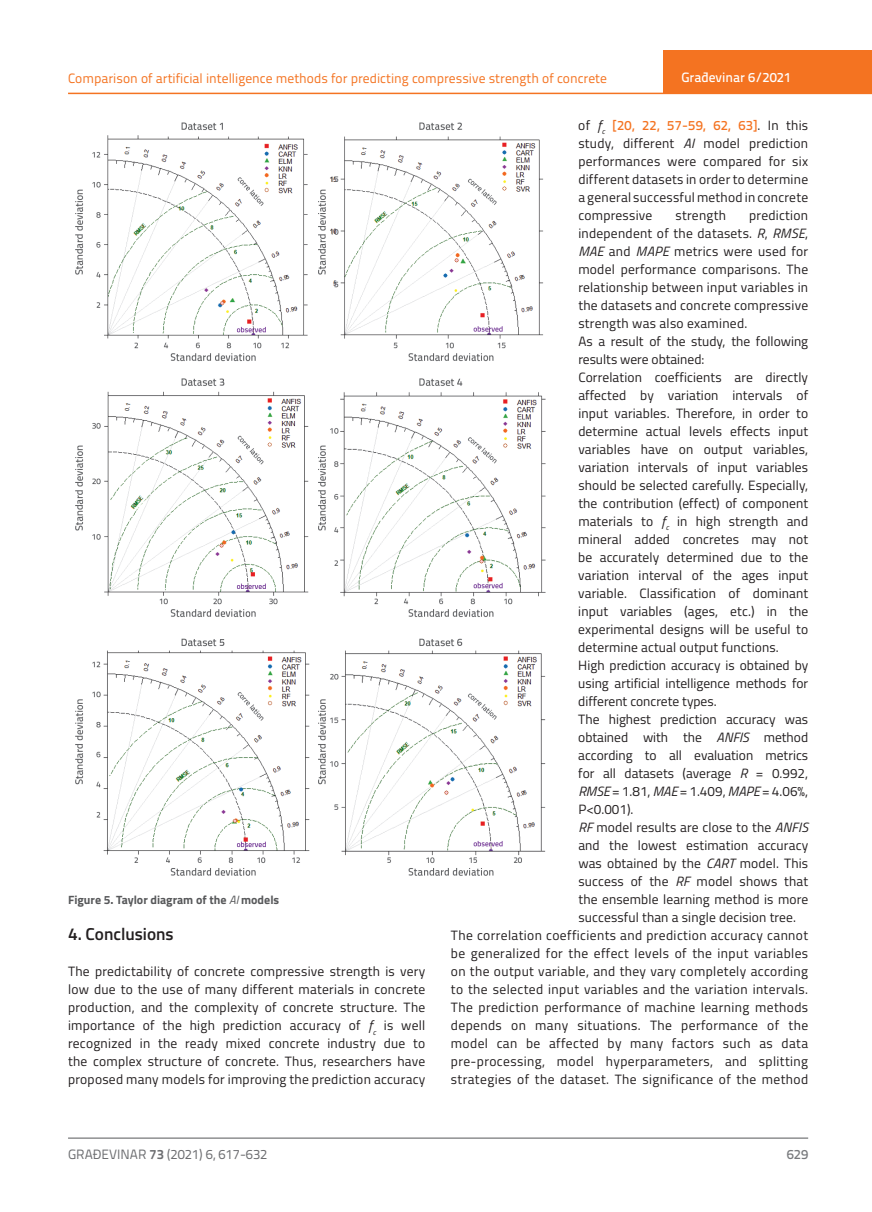
<style>
.page{position:relative;width:872px;height:1212px;background:#fff}
.page>*{position:absolute;margin:0;border:0;box-sizing:border-box;transform-origin:0 0}
.t1{font:600 17.25px "Titillium";color:#231f20}
.t2{font:13.5px/18px "Titillium";letter-spacing:.01em;color:#231f20;text-align:justify}
.t3{font:13.5px "Titillium";letter-spacing:.03em;color:#231f20}
.t4{font:13.5px "Titillium Text 22 L";color:#f47321}
.t5{font:500 13.5px "Titillium Text 22 L";letter-spacing:.02em;color:#f47321}
.t6{font:13.5px "Titillium Text 22 L";color:#6c6d70}
.t7{font:500 13.5px "Titillium Text 22 L";color:#fff}
.t8{font:500 13.5px "Titillium Text 22 L";color:#787a7d}
.t9{font:700 12px "Titillium";color:#57585a}
.s1{font-weight:400;font-style:italic}
.s2{font-style:italic}
.s3{font-family:"Titillium";font-weight:400;color:#231f20}
.s4{font-family:"Titillium";font-weight:400;font-style:italic;color:#231f20}
.s5{font-weight:700}
</style>
<div class="page">
<hr style="left:68px;top:93px;width:804px;height:1px;background:#f47321">
<div style="left:663px;top:50px;width:209px;height:44px;background:#f47321"></div>
<hr style="left:68px;top:1138px;width:740px;height:1px;background:#57585a">
<img style="left:75px;top:122px;width:471px;height:754px">
<p class="t4" style="left:68px;top:68px;width:540px">Comparison of artificial intelligence methods for predicting compressive strength of concrete</p>
<p class="t7" style="left:681px;top:67px;width:111px">Građevinar 6/2021</p>
<p class="t9" style="left:68px;top:891px;width:213px">Figure 5. Taylor diagram of the <span class="s1">AI</span> models</p>
<p class="t1" style="left:68px;top:921px;width:107px">4. Conclusions</p>
<p class="t2" style="left:68px;top:962px;width:359px">The predictability of concrete compressive strength is very low due to the use of many different materials in concrete production, and the complexity of concrete structure. The importance of the high prediction accuracy of <span class="s2">f</span><sub>c</sub> is well recognized in the ready mixed concrete industry due to the complex structure of concrete. Thus, researchers have proposed many models for improving the prediction accuracy</p>
<p class="t5" style="left:578px;top:115px;width:231px"><span class="s3">of</span> <span class="s4">f</span><sub>c</sub> [20, 22, 57-59, 62, 63]<span class="s3">. In this</span></p>
<p class="t2" style="left:578px;top:133px;width:231px">study, different <span class="s2">AI</span> model prediction performances were compared for six different datasets in order to determine a general successful method in concrete compressive</p>
<p class="t2" style="left:675px;top:205px;width:52px">strength</p>
<p class="t2" style="left:749px;top:205px;width:60px">prediction</p>
<p class="t2" style="left:578px;top:223px;width:231px">independent of the datasets. <span class="s2">R</span>, <span class="s2">RMSE</span>,</p>
<p class="t2" style="left:578px;top:241px;width:231px"><span class="s2">MAE</span> and <span class="s2">MAPE</span> metrics were used for</p>
<p class="t2" style="left:578px;top:259px;width:231px">model performance comparisons. The</p>
<p class="t2" style="left:578px;top:277px;width:231px">relationship between input variables in</p>
<p class="t2" style="left:578px;top:295px;width:231px">the datasets and concrete compressive</p>
<p class="t2" style="left:578px;top:313px;width:170px">strength was also examined.</p>
<p class="t2" style="left:578px;top:331px;width:231px">As a result of the study, the following</p>
<p class="t2" style="left:578px;top:349px;width:128px">results were obtained:</p>
<p class="t2" style="left:578px;top:367px;width:231px">Correlation coefficients are directly</p>
<p class="t2" style="left:578px;top:385px;width:231px">affected by variation intervals of</p>
<p class="t2" style="left:578px;top:403px;width:231px">input variables. Therefore, in order to</p>
<p class="t2" style="left:578px;top:421px;width:231px">determine actual levels effects input</p>
<p class="t2" style="left:578px;top:439px;width:231px">variables have on output variables,</p>
<p class="t2" style="left:578px;top:457px;width:231px">variation intervals of input variables</p>
<p class="t2" style="left:578px;top:475px;width:231px">should be selected carefully. Especially,</p>
<p class="t2" style="left:578px;top:493px;width:231px">the contribution (effect) of component</p>
<p class="t2" style="left:578px;top:511px;width:231px">materials to <span class="s2">f</span><sub>c</sub> in high strength and</p>
<p class="t2" style="left:578px;top:529px;width:231px">mineral added concretes may not</p>
<p class="t2" style="left:578px;top:547px;width:231px">be accurately determined due to the</p>
<p class="t2" style="left:578px;top:565px;width:231px">variation interval of the ages input</p>
<p class="t2" style="left:578px;top:583px;width:231px">variable. Classification of dominant</p>
<p class="t2" style="left:578px;top:601px;width:231px">input variables (ages, etc.) in the</p>
<p class="t2" style="left:578px;top:620px;width:231px">experimental designs will be useful to</p>
<p class="t2" style="left:578px;top:638px;width:202px">determine actual output functions.</p>
<p class="t2" style="left:578px;top:656px;width:231px">High prediction accuracy is obtained by</p>
<p class="t2" style="left:578px;top:674px;width:231px">using artificial intelligence methods for</p>
<p class="t2" style="left:578px;top:692px;width:140px">different concrete types.</p>
<p class="t2" style="left:578px;top:710px;width:231px">The highest prediction accuracy was</p>
<p class="t2" style="left:578px;top:728px;width:231px">obtained with the <span class="s2">ANFIS</span> method</p>
<p class="t2" style="left:578px;top:746px;width:231px">according to all evaluation metrics</p>
<p class="t2" style="left:578px;top:764px;width:231px">for all datasets (average <span class="s2">R</span> = 0.992,</p>
<p class="t2" style="left:578px;top:782px;width:231px"><span class="s2">RMSE</span> = 1.81, <span class="s2">MAE</span> = 1.409, <span class="s2">MAPE</span> = 4.06%,</p>
<p class="t2" style="left:578px;top:800px;width:57px">P&lt;0.001).</p>
<p class="t2" style="left:578px;top:818px;width:231px"><span class="s2">RF</span> model results are close to the <span class="s2">ANFIS</span></p>
<p class="t2" style="left:578px;top:836px;width:231px">and the lowest estimation accuracy</p>
<p class="t2" style="left:578px;top:854px;width:231px">was obtained by the <span class="s2">CART</span> model. This</p>
<p class="t2" style="left:578px;top:872px;width:231px">success of the <span class="s2">RF</span> model shows that</p>
<p class="t2" style="left:578px;top:890px;width:231px">the ensemble learning method is more</p>
<p class="t2" style="left:578px;top:908px;width:219px">successful than a single decision tree.</p>
<p class="t3" style="left:451px;top:925px;width:359px">The correlation coefficients and prediction accuracy cannot</p>
<p class="t3" style="left:451px;top:943px;width:359px">be generalized for the effect levels of the input variables</p>
<p class="t3" style="left:451px;top:961px;width:359px">on the output variable, and they vary completely according</p>
<p class="t3" style="left:451px;top:979px;width:359px">to the selected input variables and the variation intervals.</p>
<p class="t3" style="left:451px;top:997px;width:359px">The prediction performance of machine learning methods</p>
<p class="t3" style="left:451px;top:1015px;width:359px">depends on many situations. The performance of the</p>
<p class="t3" style="left:451px;top:1033px;width:359px">model can be affected by many factors such as data</p>
<p class="t3" style="left:451px;top:1051px;width:359px">pre-processing, model hyperparameters, and splitting</p>
<p class="t3" style="left:451px;top:1070px;width:359px">strategies of the dataset. The significance of the method</p>
<p class="t6" style="left:68px;top:1144px;width:201px">GRAĐEVINAR <span class="s5">73</span> (2021) 6, 617-632</p>
<p class="t8" style="left:786px;top:1144px;width:23px">629</p>
</div>
